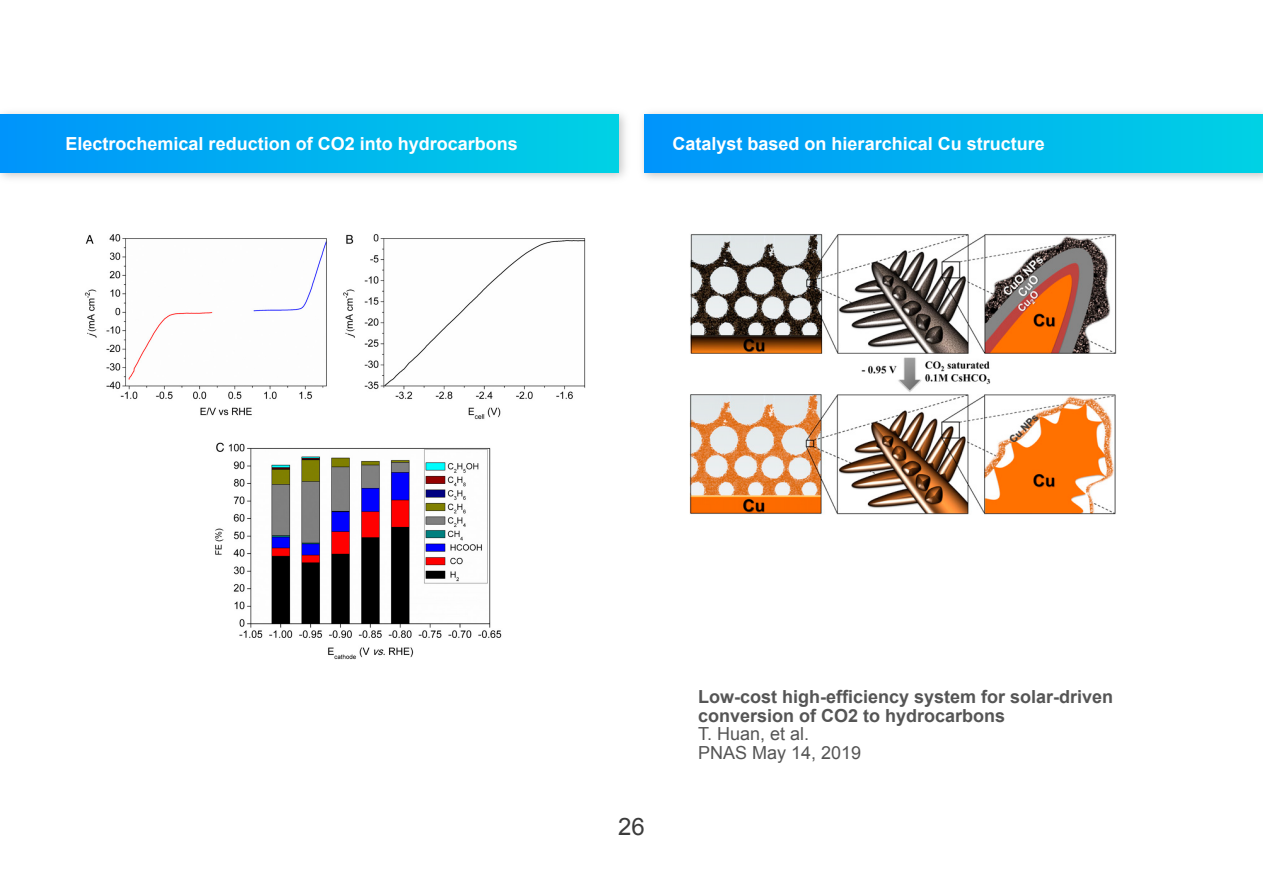
<style>
.page{position:relative;width:1263px;height:893px;background:#fff}
.page>*{position:absolute;margin:0;border:0;box-sizing:border-box;transform-origin:0 0}
.t1{font:24px "Arial";color:#3b3b3b}
.t2{font:700 18px "Arial";color:#fff}
.t3{font:700 18px/18.6px "Arial";color:#555}
.t4{font:18px/18.6px "Arial";color:#555}
</style>
<div class="page">
<img style="left:689px;top:234px;width:427px;height:281px">
<img style="left:85px;top:234px;width:501px;height:426px">
<img style="left:0;top:112px;width:626px;height:67px">
<div style="left:0;top:114px;width:619px;height:58px;background:linear-gradient(to right,#0094fb,#00d2e4)"></div>
<img style="left:642px;top:112px;width:621px;height:67px">
<div style="left:644px;top:114px;width:619px;height:58px;background:linear-gradient(to right,#0094fb,#00d2e4)"></div>
<p class="t2" style="left:66px;top:136px;width:454px">Electrochemical reduction of CO2 into hydrocarbons</p>
<p class="t2" style="left:672px;top:136px;width:374px">Catalyst based on hierarchical Cu structure</p>
<h1 class="t1" style="left:618px;top:818px;width:28px">26</h1>
<p class="t3" style="left:698px;top:689px;width:417px">Low-cost high-efficiency system for solar-driven conversion of CO2 to hydrocarbons</p>
<p class="t4" style="left:698px;top:726px;width:165px">T. Huan, et al.<br>PNAS May 14, 2019</p>
</div>
